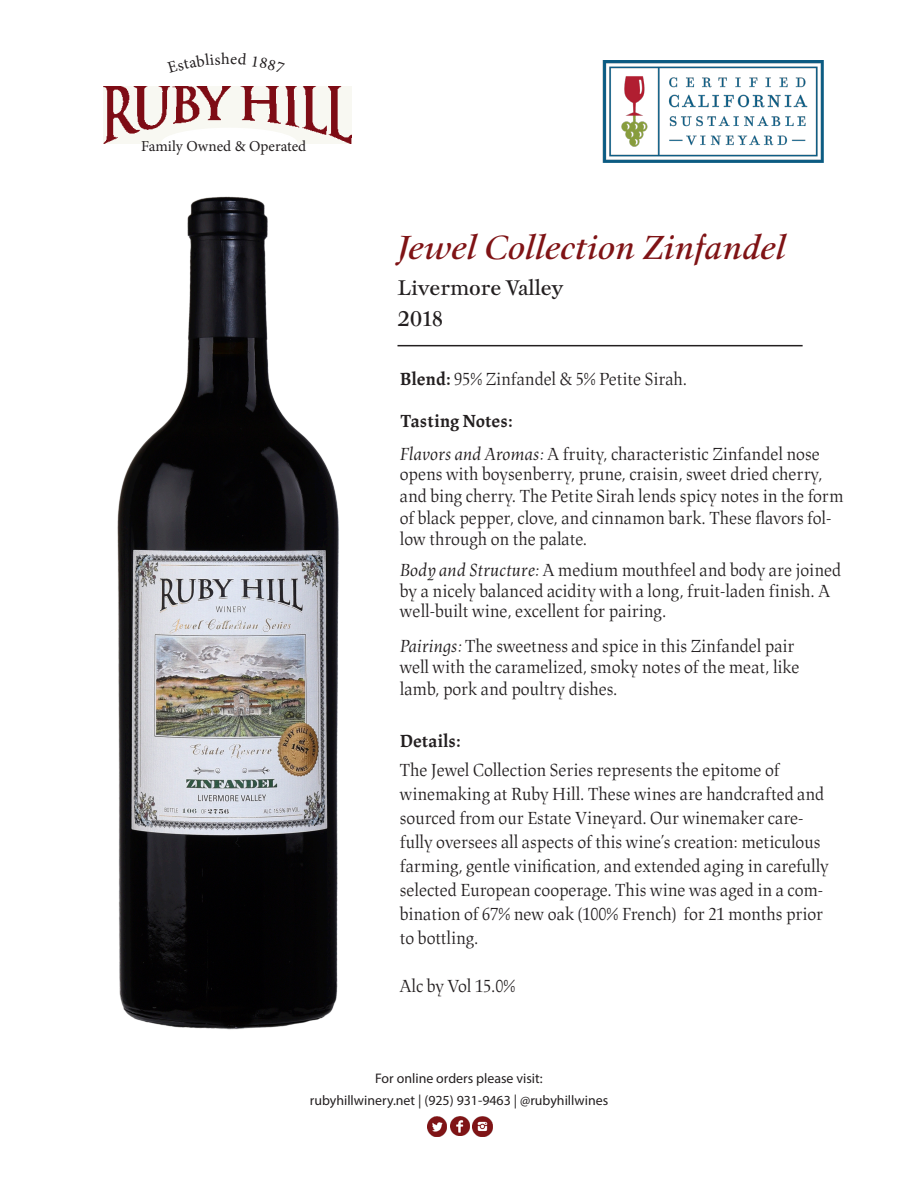
<style>
.page{position:relative;width:918px;height:1188px;background:#fff}
.page>*{position:absolute;margin:0;border:0;box-sizing:border-box;transform-origin:0 0}
.t1{font:italic 33px "Mauritius";color:#7f1315}
.t2{font:21px "Mauritius";color:#231f20}
.t3{font:18px/24px "Lapture Display";color:#231f20}
.t4{font:15.3px "Minion Pro";color:#231f20}
.t5{font:13.95px "Myriad Pro";color:#231f20}
.s1{font-weight:700}
.s2{font-style:italic}
</style>
<div class="page">
<img style="left:103px;top:86px;width:248px;height:58px">
<div style="left:162px;top:129px;width:135px;height:29px;background:#fff;border-radius:50%"></div>
<div style="left:161px;top:128px;width:137px;height:31px;border:2px solid #fff;border-radius:50%"></div>
<img style="left:427px;top:1117px;width:19px;height:19px">
<img style="left:473px;top:1116px;width:20px;height:20px">
<img style="left:450px;top:1116px;width:20px;height:20px">
<hr style="left:398px;top:345px;width:405px;height:1px;background:#231f20">
<img style="left:117px;top:196px;width:414px;height:834px">
<img style="left:602px;top:60px;width:221px;height:102px">
<p class="t4" style="left:141px;top:136px;width:167px">Family Owned &amp; Operated</p>
<p class="t1" style="left:398px;top:227px;width:390px">Jewel Collection Zinfandel</p>
<p class="t2" style="left:398px;top:274px;width:167px">Livermore Valley</p>
<p class="t2" style="left:398px;top:306px;width:47px">2018</p>
<p class="t3" style="left:400px;top:368px;width:289px"><span class="s1">Blend:</span> 95% Zinfandel &amp; 5% Petite Sirah.</p>
<p class="t3" style="left:400px;top:405px;width:421px;line-height:32.7px"><span class="s1">Tasting Notes:<br></span><span class="s2">Flavors and Aromas:</span> A fruity, characteristic Zinfandel nose</p>
<p class="t3" style="left:400px;top:464px;width:445px;line-height:21.6px">opens with boysenberry, prune, craisin, sweet dried cherry, and bing cherry. The Petite Sirah lends spicy notes in the form of black pepper, clove, and cinnamon bark. These flavors fol&shy;low through on the palate.</p>
<p class="t3" style="left:400px;top:560px;width:443px;line-height:20.5px"><span class="s2">Body and Structure:</span> A medium mouthfeel and body are joined by a nicely balanced acidity with a long, fruit-laden finish. A well-built wine, excellent for pairing.</p>
<p class="t3" style="left:400px;top:636px;width:401px;line-height:21.1px"><span class="s2">Pairings:</span> The sweetness and spice in this Zinfandel pair well with the caramelized, smoky notes of the meat, like lamb, pork and poultry dishes.</p>
<p class="t3" style="left:400px;top:727px;width:381px;line-height:29.1px"><span class="s1">Details:<br></span>The Jewel Collection Series represents the epitome of</p>
<p class="t3" style="left:400px;top:783px;width:431px">winemaking at Ruby Hill. These wines are handcrafted and sourced from our Estate Vineyard. Our winemaker care&shy;fully oversees all aspects of this wine’s creation: meticulous farming, gentle vinification, and extended aging in carefully selected European cooperage. This wine was aged in a com&shy;bination of 67% new oak (100% French) for 21 months prior to bottling.</p>
<p class="t3" style="left:400px;top:975px;width:117px">Alc by Vol 15.0%</p>
<p class="t5" style="left:375px;top:1070px;width:169px">For online orders please visit:</p>
<p class="t5" style="left:310px;top:1092px;width:300px">rubyhillwinery.net | (925) 931-9463 | @rubyhillwines</p>
</div>
